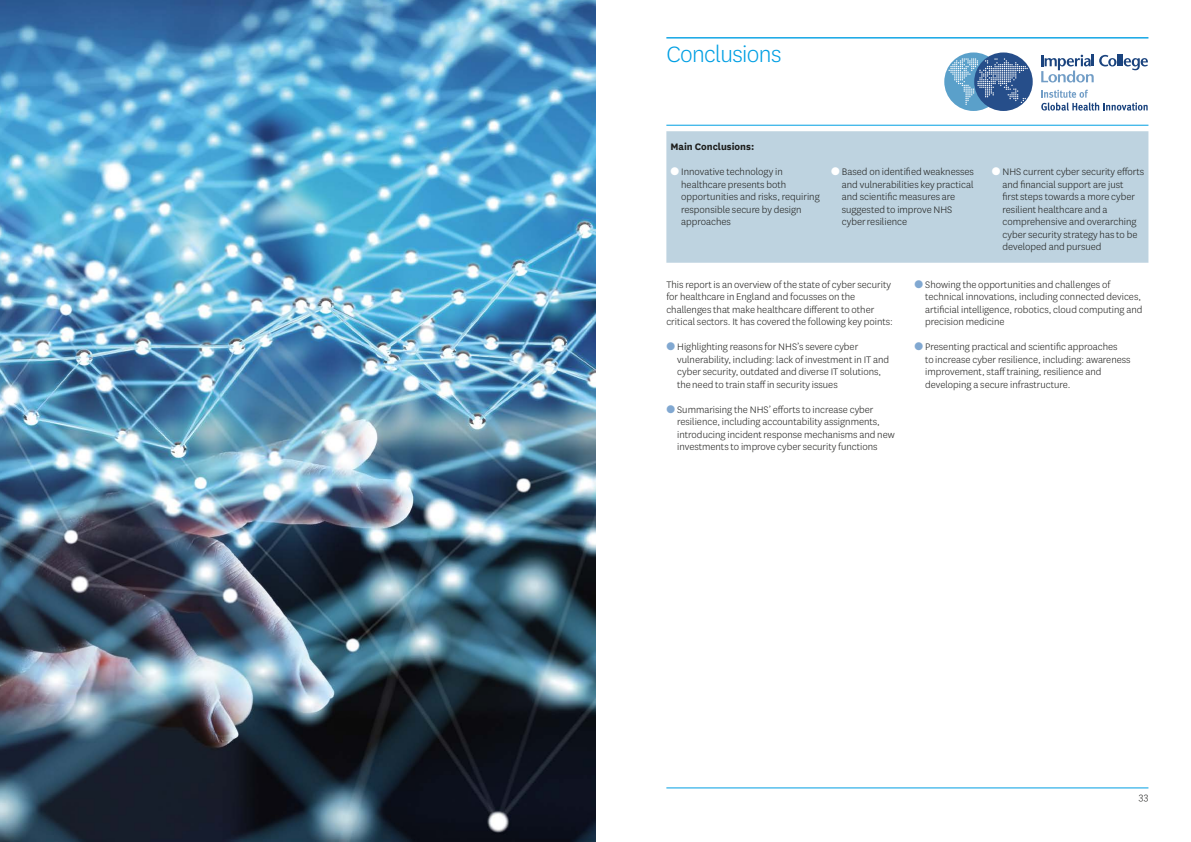
<style>
.page{position:relative;width:1191px;height:842px;background:#fff}
.page>*{position:absolute;margin:0;border:0;box-sizing:border-box;transform-origin:0 0}
.t1{font:300 26px "National";letter-spacing:-.025em;color:#009fe3}
._00_Text_f_o{font:300 11px/12.5px "National";color:#1d1d1b}
._00_Text_f_o-2{font:700 11px "National";color:#1d1d1b}
.s1{color:#fff}
.s2{color:#81a8d1}
</style>
<div class="page">
<hr style="left:666px;top:788px;width:482px;height:1px;background:#009fe3">
<div style="left:944px;top:52px;width:58px;height:59px;background:#5aa0ca;border-radius:50%"></div>
<svg style="left:1041px;top:55px;width:106px;height:27px"></svg>
<svg style="left:1041px;top:90px;width:106px;height:21px"></svg>
<div style="left:974px;top:52px;width:58px;height:59px;background:#264e8a;border-radius:50%"></div>
<svg style="left:948px;top:58px;width:79px;height:47px"></svg>
<hr style="left:666px;top:125px;width:482px;height:1px;background:#009fe3">
<hr style="left:666px;top:38px;width:482px;height:1px;background:#009fe3">
<img style="left:0;top:0;width:595px;height:842px">
<div style="left:666px;top:131px;width:482px;height:132px;background:#bed3e0"></div>
<p class="t1" style="left:666px;top:38px;width:116px">Conclusions</p>
<p class="_00_Text_f_o-2" style="left:670px;top:139px;width:85px">Main Conclusions:</p>
<p class="_00_Text_f_o" style="left:681px;top:165px;width:140px;text-indent:-11px"><span class="s1">●</span> Innovative technology in healthcare presents both opportunities and risks, requiring responsible secure by design approaches</p>
<p class="_00_Text_f_o" style="left:842px;top:165px;width:134px;text-indent:-11px"><span class="s1">●</span> Based on identified weaknesses and vulnerabilities key practical and scientific measures are suggested to improve NHS cyber resilience</p>
<p class="_00_Text_f_o" style="left:1002px;top:165px;width:143px;text-indent:-11px"><span class="s1">●</span> NHS current cyber security efforts and financial support are just<br>first steps towards a more cyber resilient healthcare and a comprehensive and overarching cyber security strategy has to be developed and pursued</p>
<p class="_00_Text_f_o" style="left:666px;top:278px;width:228px">This report is an overview of the state of cyber security for healthcare in England and focusses on the challenges that make healthcare different to other critical sectors. It has covered the following key points:</p>
<p class="_00_Text_f_o" style="left:677px;top:340px;width:213px;text-indent:-11px"><span class="s2">●</span> Highlighting reasons for NHS’s severe cyber vulnerability, including: lack of investment in IT and cyber security, outdated and diverse IT solutions, the need to train staff in security issues</p>
<p class="_00_Text_f_o" style="left:677px;top:403px;width:219px;text-indent:-11px"><span class="s2">●</span> Summarising the NHS’ efforts to increase cyber resilience, including accountability assignments, introducing incident response mechanisms and new investments to improve cyber security functions</p>
<p class="_00_Text_f_o" style="left:925px;top:278px;width:219px;text-indent:-11px"><span class="s2">●</span> Showing the opportunities and challenges of technical innovations, including connected devices, artificial intelligence, robotics, cloud computing and precision medicine</p>
<p class="_00_Text_f_o" style="left:925px;top:340px;width:207px;text-indent:-11px"><span class="s2">●</span> Presenting practical and scientific approaches<br>to increase cyber resilience, including: awareness improvement, staff training, resilience and developing a secure infrastructure.</p>
<p class="_00_Text_f_o" style="left:1138px;top:790px;width:11px">33</p>
</div>
